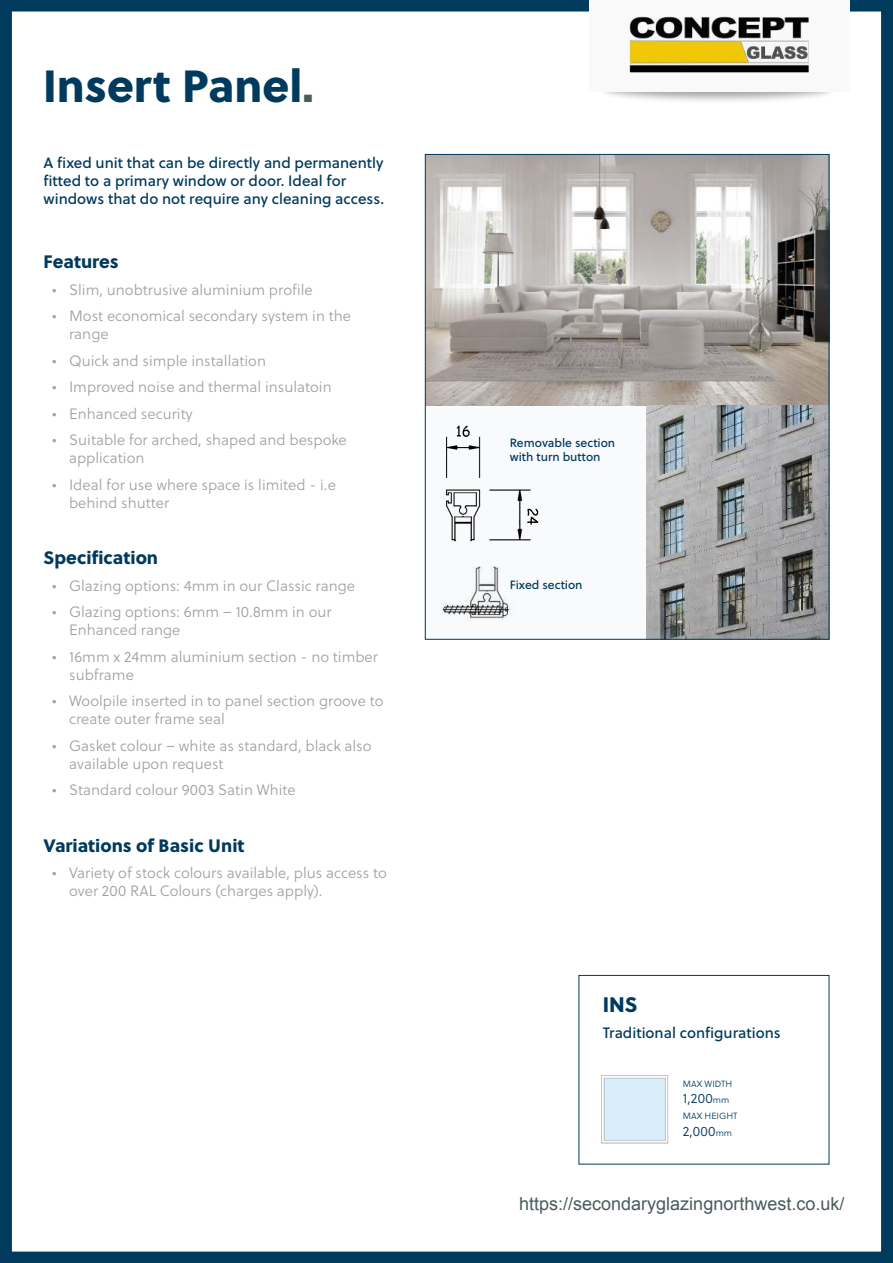
<style>
.page{position:relative;width:893px;height:1263px;background:#fff}
.page>*{position:absolute;margin:0;border:0;box-sizing:border-box;transform-origin:0 0}
.t1{font:45px "Soleil Xb";color:#003a5d}
.t2{font:21px "Soleil Xb";color:#003a5d}
.t3{font:18px "Soleil Xb";color:#003a5d}
.t4{font:18px "Arial";color:#4a5c5d}
.t5{font:15px/18px "Soleil Lt";color:#9da2a3}
.t6{font:15px/18px "Soleil Bk";color:#003a5d}
.t7{font:13.5px "Soleil Lt";letter-spacing:.015em;color:#003a5d}
.t8{font:12px/14.4px "Soleil Bk";color:#003a5d}
.t9{font:9px "Soleil Lt";color:#003a5d}
.s1{color:#4a5c5d}
.s2{font-size:9px}
</style>
<div class="page">
<div style="left:0;top:0;width:893px;height:1263px;border:12px solid #003a5d"></div>
<div style="left:597px;top:71px;width:241px;height:34px;background:#000;opacity:.75"></div>
<div style="left:590px;top:1px;width:260px;height:91px;background:#f9f9f9"></div>
<div style="left:425px;top:405px;width:404px;height:234px;background:#f9fafc"></div>
<img style="left:601px;top:1075px;width:68px;height:69px">
<img style="left:427px;top:156px;width:400px;height:250px">
<img style="left:647px;top:406px;width:180px;height:231px">
<img style="left:446px;top:425px;width:93px;height:117px">
<img style="left:441px;top:566px;width:71px;height:53px">
<img style="left:629px;top:16px;width:180px;height:57px">
<h1 class="t1" style="left:43px;top:50px;width:272px">Insert Panel<span class="s1">.</span></h1>
<p class="t6" style="left:44px;top:153px;width:342px">A fixed unit that can be directly and permanently fitted to a primary window or door. Ideal for windows that do not require any cleaning access.</p>
<p class="t3" style="left:44px;top:247px;width:77px">Features</p>
<p class="t5" style="left:52px;top:280px;width:262px">• Slim, unobtrusive aluminium profile</p>
<p class="t5" style="left:69px;top:307px;width:283px;text-indent:-17px">• Most economical secondary system in the range</p>
<p class="t5" style="left:52px;top:351px;width:215px">• Quick and simple installation</p>
<p class="t5" style="left:52px;top:378px;width:281px">• Improved noise and thermal insulatoin</p>
<p class="t5" style="left:52px;top:404px;width:142px">• Enhanced security</p>
<p class="t5" style="left:69px;top:431px;width:279px;text-indent:-17px">• Suitable for arched, shaped and bespoke application</p>
<p class="t5" style="left:69px;top:475px;width:268px;text-indent:-17px">• Ideal for use where space is limited - i.e behind shutter</p>
<p class="t3" style="left:44px;top:543px;width:116px">Specification</p>
<p class="t5" style="left:52px;top:576px;width:305px">• Glazing options: 4mm in our Classic range</p>
<p class="t5" style="left:69px;top:603px;width:264px;text-indent:-17px">• Glazing options: 6mm – 10.8mm in our<br>Enhanced range</p>
<p class="t5" style="left:69px;top:647px;width:310px;text-indent:-17px">• 16mm x 24mm aluminium section - no timber subframe</p>
<p class="t5" style="left:69px;top:692px;width:316px;text-indent:-17px">• Woolpile inserted in to panel section groove to create outer frame seal</p>
<p class="t5" style="left:69px;top:736px;width:304px;text-indent:-17px">• Gasket colour – white as standard, black also available upon request</p>
<p class="t5" style="left:52px;top:781px;width:245px">• Standard colour 9003 Satin White</p>
<p class="t3" style="left:44px;top:831px;width:202px">Variations of Basic Unit</p>
<p class="t5" style="left:69px;top:864px;width:319px;text-indent:-17px">• Variety of stock colours available, plus access to over 200 RAL Colours (charges apply).</p>
<p class="t8" style="left:510px;top:435px;width:107px">Removable section with turn button</p>
<p class="t8" style="left:510px;top:577px;width:74px">Fixed section</p>
<h2 class="t2" style="left:603px;top:987px;width:36px">INS</h2>
<p class="t6" style="left:603px;top:1023px;width:180px">Traditional configurations</p>
<p class="t9" style="left:683px;top:1077px;width:51px">MAX WIDTH</p>
<p class="t7" style="left:683px;top:1089px;width:48px">1,200<span class="s2">mm</span></p>
<p class="t9" style="left:683px;top:1110px;width:56px">MAX HEIGHT</p>
<p class="t7" style="left:683px;top:1121px;width:51px">2,000<span class="s2">mm</span></p>
<p class="t4" style="left:519px;top:1192px;width:327px">https://secondaryglazingnorthwest.co.uk/</p>
</div>
